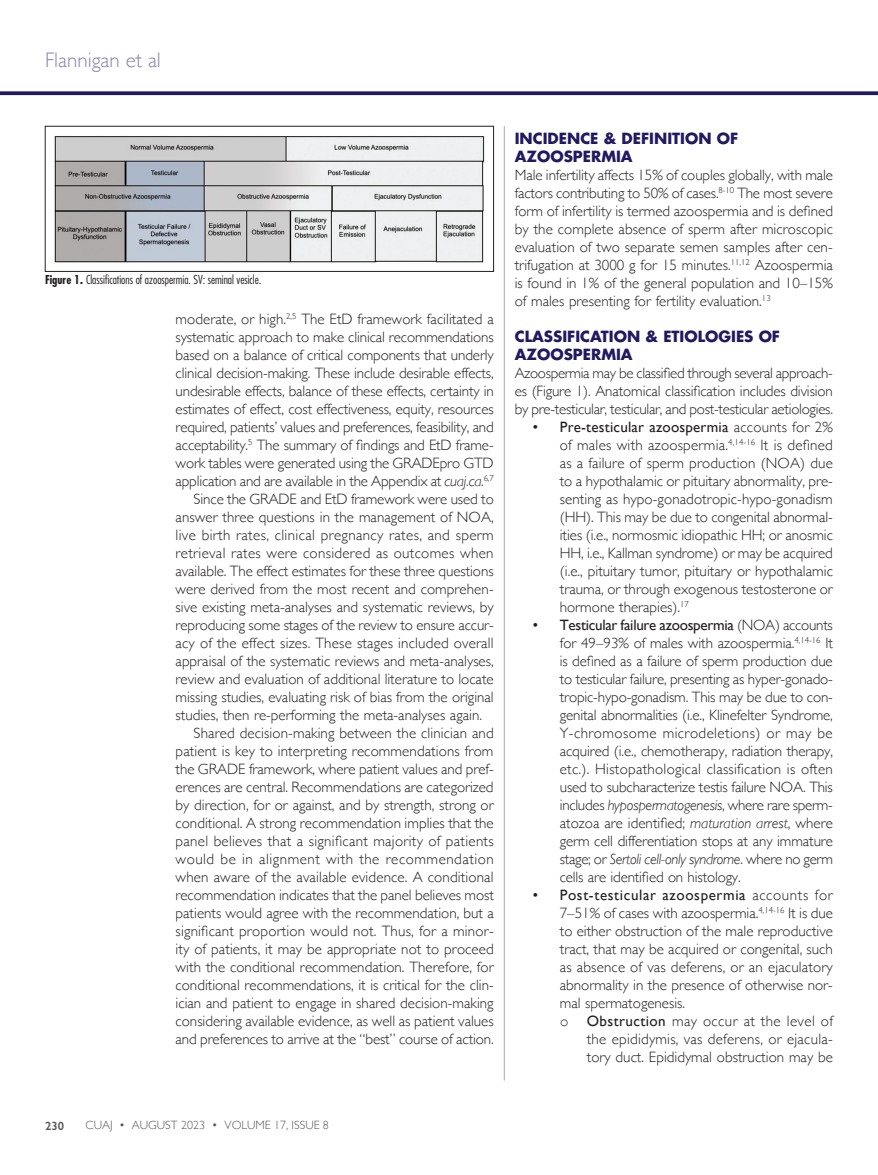
<style>
.page{position:relative;width:878px;height:1175px;background:#fff}
.page>*{position:absolute;margin:0;border:0;box-sizing:border-box;transform-origin:0 0}
.RUN{font:300 21px "Gill Sans";color:#8a86af}
.PJ{font:300 15px/18px "Gill Sans";color:#231f20;text-align:justify}
.t1{font:700 15px/18px "Futura";color:#221a61}
.Figure_Caption{font:300 condensed 12px "Futura";color:#231f20}
.t2{font:300 12px "Gill Sans";color:#57585a}
.t3{font:600 12px "Gill Sans";color:#57585a}
.s1{font-weight:700}
.s2{font-style:italic}
.s3{font-weight:400}
.s4{font-family:"Courier New";font-weight:400}
</style>
<div class="page">
<hr style="left:504px;top:126px;width:1px;height:954px;background:#231f20">
<svg style="left:0;top:91px;width:878px;height:4px;background:#352d6e"></svg>
<img style="left:54px;top:136px;width:431px;height:127px">
<div style="left:45px;top:126px;width:449px;height:146px;border:1px solid #231f20"></div>
<p class="RUN" style="left:45px;top:43px;width:117px">Flannigan et al</p>
<p class="Figure_Caption" style="left:45px;top:272px;width:218px"><span class="s1">Figure 1.</span> Classifications of azoospermia. SV: seminal vesicle.</p>
<p class="PJ" style="left:176px;top:309px;width:320px">moderate, or high.<sup>2,5</sup> The EtD framework facilitated a systematic approach to make clinical recommendations based on a balance of critical components that underly clinical decision-making. These include desirable effects, undesirable effects, balance of these effects, certainty in estimates of effect, cost effectiveness, equity, resources required, patients’ values and preferences, feasibility, and acceptability.<sup>5</sup> The summary of findings and EtD frame&shy;work tables were generated using the GRADEpro GTD application and are available in the Appendix at <span class="s2">cuaj.ca.</span><sup>6,7</sup></p>
<p class="PJ" style="left:176px;top:489px;width:320px;text-indent:18px">Since the GRADE and EtD framework were used to answer three questions in the management of NOA, live birth rates, clinical pregnancy rates, and sperm retrieval rates were considered as outcomes when available. The effect estimates for these three questions were derived from the most recent and comprehen&shy;sive existing meta-analyses and systematic reviews, by reproducing some stages of the review to ensure accur&shy;acy of the effect sizes. These stages included overall appraisal of the systematic reviews and meta-analyses, review and evaluation of additional literature to locate missing studies, evaluating risk of bias from the original studies, then re-performing the meta-analyses again.</p>
<p class="PJ" style="left:176px;top:723px;width:320px;text-indent:18px">Shared decision-making between the clinician and patient is key to interpreting recommendations from the GRADE framework, where patient values and pref&shy;erences are central. Recommendations are categorized by direction, for or against, and by strength, strong or conditional. A strong recommendation implies that the panel believes that a significant majority of patients would be in alignment with the recommendation when aware of the available evidence. A conditional recommendation indicates that the panel believes most patients would agree with the recommendation, but a significant proportion would not. Thus, for a minor&shy;ity of patients, it may be appropriate not to proceed with the conditional recommendation. Therefore, for conditional recommendations, it is critical for the clin&shy;ician and patient to engage in shared decision-making considering available evidence, as well as patient values and preferences to arrive at the “best” course of action.</p>
<h1 class="t1" style="left:514px;top:129px;width:225px">INCIDENCE &amp; DEFINITION OF<br>AZOOSPERMIA</h1>
<p class="PJ" style="left:514px;top:165px;width:320px">Male infertility affects 15% of couples globally, with male factors contributing to 50% of cases.<sup>8-10</sup> The most severe form of infertility is termed azoospermia and is defined by the complete absence of sperm after microscopic evaluation of two separate semen samples after cen&shy;trifugation at 3000 g for 15 minutes.<sup>11,12</sup> Azoospermia is found in 1% of the general population and 10–15% of males presenting for fertility evaluation.<sup>13</sup></p>
<h1 class="t1" style="left:514px;top:327px;width:267px">CLASSIFICATION &amp; ETIOLOGIES OF<br>AZOOSPERMIA</h1>
<p class="PJ" style="left:514px;top:363px;width:320px">Azoospermia may be classified through several approach&shy;es (Figure 1). Anatomical classification includes division by pre-testicular, testicular, and post-testicular aetiologies.</p>
<p class="PJ" style="left:559px;top:417px;width:275px;text-indent:-27px"><span class="s3">• Pre-testicular azoospermia</span> accounts for 2% of males with azoospermia.<sup>4,14-16</sup> It is defined as a failure of sperm production (NOA) due to a hypothalamic or pituitary abnormality, pre&shy;senting as hypo-gonadotropic-hypo-gonadism (HH). This may be due to congenital abnormal&shy;ities (i.e., normosmic idiopathic HH; or anosmic HH, i.e., Kallman syndrome) or may be acquired (i.e., pituitary tumor, pituitary or hypothalamic trauma, or through exogenous testosterone or hormone therapies).<sup>17</sup></p>
<p class="PJ" style="left:559px;top:615px;width:275px;text-indent:-27px"><span class="s3">• Testicular failure azoospermia</span> (NOA) accounts for 49–93% of males with azoospermia.<sup>4,14-16</sup> It is defined as a failure of sperm production due to testicular failure, presenting as hyper-gonado&shy;tropic-hypo-gonadism. This may be due to con&shy;genital abnormalities (i.e., Klinefelter Syndrome, Y-chromosome microdeletions) or may be acquired (i.e., chemotherapy, radiation therapy, etc.). Histopathological classification is often used to subcharacterize testis failure NOA. This includes <span class="s2">hypospermatogenesis</span>, where rare sperm&shy;atozoa are identified; <span class="s2">maturation arrest</span>, where germ cell differentiation stops at any immature stage; or <span class="s2">Sertoli cell-only syndrome</span>. where no germ cells are identified on histology.</p>
<p class="PJ" style="left:560px;top:885px;width:275px;text-indent:-27px"><span class="s3">• Post-testicular azoospermia</span> accounts for 7–51% of cases with azoospermia.<sup>4,14-16</sup> It is due to either obstruction of the male reproductive tract, that may be acquired or congenital, such as absence of vas deferens, or an ejaculatory abnormality in the presence of otherwise nor&shy;mal spermatogenesis.</p>
<p class="PJ" style="left:586px;top:1011px;width:248px;text-indent:-27px"><span class="s4">o</span> <span class="s3">Obstruction</span> may occur at the level of the epididymis, vas deferens, or ejacula&shy;tory duct. Epididymal obstruction may be</p>
<p class="t3" style="left:45px;top:1118px;width:21px">230</p>
<p class="t2" style="left:86px;top:1115px;width:245px">CUAJ • AUGUST 2023 • VOLUME 17, ISSUE 8</p>
</div>
